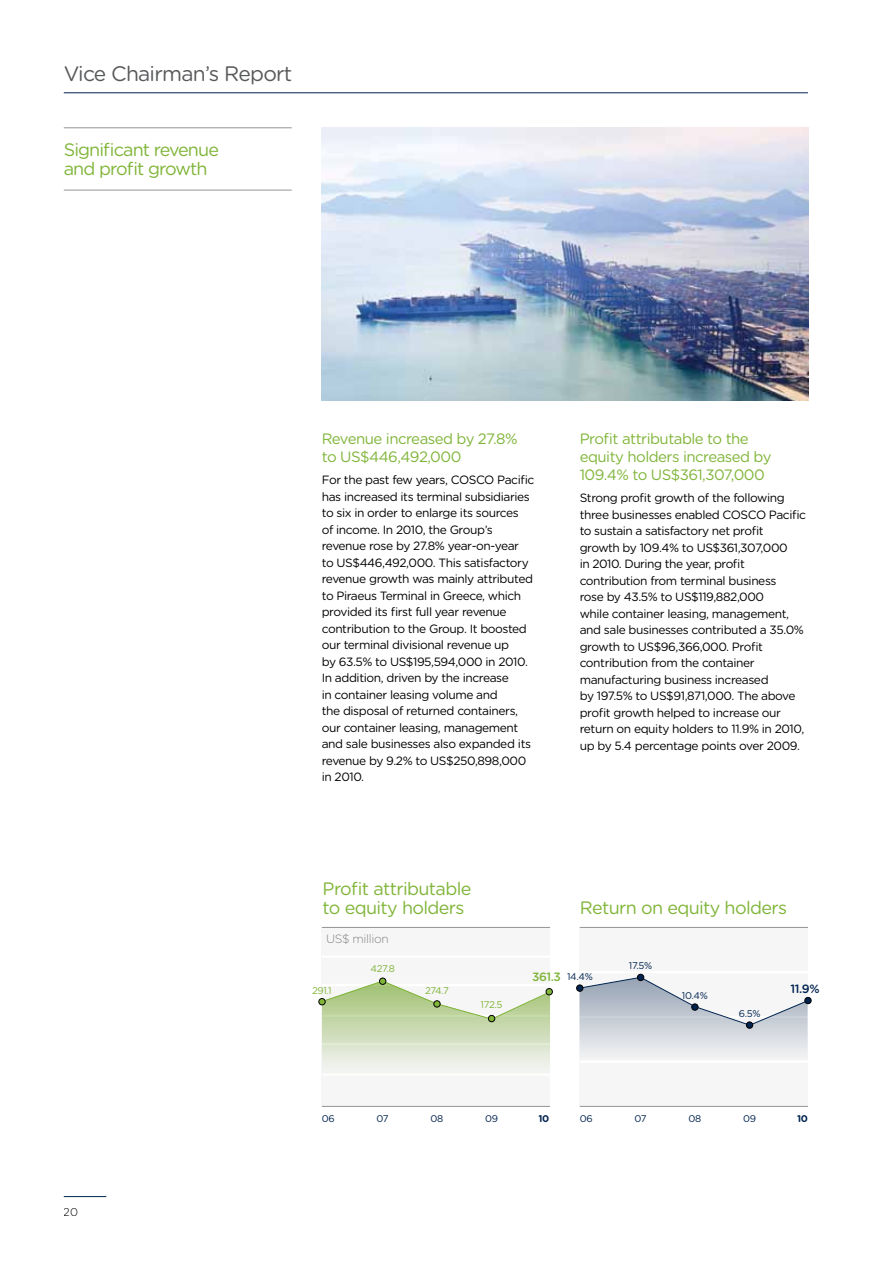
<style>
.page{position:relative;width:893px;height:1263px;background:#fff}
.page>*{position:absolute;margin:0;border:0;box-sizing:border-box;transform-origin:0 0}
.t1{font:21px "Gotham Rounded";letter-spacing:-.035em;color:#58595b}
.t2{font:18px/19.5px "Gotham Rounded";letter-spacing:-.035em;color:#80b539}
.t3{font:15px/18px "Gotham Rounded";letter-spacing:-.035em;color:#80b539}
.t4{font:12px/16.5px "Gotham Rounded";letter-spacing:-.035em;color:#000}
.t5{font:300 12px "Gotham Rounded";letter-spacing:-.03em;color:#808285}
.t6{font:500 12px "Gotham Rounded";color:#00234f}
.t7{font:500 12px "Gotham Rounded";color:#80b539}
.t8{font:300 11.25px "Gotham Rounded";color:#000}
.t9{font:9.75px "Gotham Rounded";letter-spacing:-.035em;color:#00234f}
.t10{font:9.75px "Gotham Rounded";letter-spacing:-.04em;color:#80b539}
.t11{font:700 9.75px "Gotham Rounded";color:#00234f}
</style>
<div class="page">
<hr style="left:64px;top:1196px;width:42px;height:1px;background:#00234f">
<div style="left:580px;top:927px;width:228px;height:179px;background:#f6f6f6"></div>
<hr style="left:580px;top:971px;width:228px;height:2px;background:#fff">
<div style="left:576px;top:985px;width:7px;height:6px;border:1px solid #000;border-radius:50%"></div>
<div style="left:805px;top:997px;width:6px;height:7px;border:1px solid #000;border-radius:50%"></div>
<svg style="left:577px;top:976px;width:232px;height:130px"></svg>
<div style="left:691px;top:1004px;width:7px;height:6px;border:1px solid #000;border-radius:50%"></div>
<div style="left:637px;top:974px;width:7px;height:6px;background:#00234f;border-radius:50%"></div>
<div style="left:637px;top:974px;width:7px;height:7px;border:1px solid #000;border-radius:50%"></div>
<div style="left:746px;top:1022px;width:7px;height:6px;background:#00234f;border-radius:50%"></div>
<div style="left:746px;top:1022px;width:7px;height:6px;border:1px solid #000;border-radius:50%"></div>
<img style="left:322px;top:128px;width:486px;height:272px">
<hr style="left:64px;top:190px;width:228px;height:1px;background:#939598">
<hr style="left:64px;top:128px;width:228px;height:1px;background:#939598">
<div style="left:322px;top:927px;width:228px;height:179px;background:#f6f6f6"></div>
<hr style="left:322px;top:955px;width:228px;height:3px;background:#fff">
<hr style="left:322px;top:1106px;width:228px;height:1px;background:#939598">
<hr style="left:322px;top:927px;width:228px;height:1px;background:#939598">
<div style="left:319px;top:998px;width:6px;height:7px;border:1px solid #000;border-radius:50%"></div>
<div style="left:379px;top:978px;width:7px;height:6px;border:1px solid #000;border-radius:50%"></div>
<svg style="left:321px;top:980px;width:230px;height:126px"></svg>
<div style="left:434px;top:1000px;width:6px;height:7px;border:1px solid #000;border-radius:50%"></div>
<div style="left:546px;top:988px;width:6px;height:7px;background:#80b539;border-radius:50%"></div>
<div style="left:546px;top:988px;width:7px;height:7px;border:1px solid #000;border-radius:50%"></div>
<div style="left:488px;top:1015px;width:7px;height:7px;background:#80b539;border-radius:50%"></div>
<div style="left:488px;top:1015px;width:7px;height:7px;border:1px solid #000;border-radius:50%"></div>
<hr style="left:580px;top:927px;width:228px;height:1px;background:#939598">
<hr style="left:64px;top:93px;width:744px;height:1px;background:#00234f">
<hr style="left:580px;top:1106px;width:228px;height:1px;background:#939598">
<p class="t1" style="left:64px;top:60px;width:230px">Vice Chairman’s Report</p>
<p class="t2" style="left:64px;top:139px;width:157px">Significant revenue and profit growth</p>
<p class="t8" style="left:64px;top:1205px;width:16px">20</p>
<p class="t3" style="left:322px;top:429px;width:197px">Revenue increased by 27.8% to US$446,492,000</p>
<p class="t4" style="left:322px;top:472px;width:214px">For the past few years, COSCO Pacific has increased its terminal subsidiaries to six in order to enlarge its sources<br>of income. In 2010, the Group’s revenue rose by 27.8% year-on-year<br>to US$446,492,000. This satisfactory revenue growth was mainly attributed to Piraeus Terminal in Greece, which provided its first full year revenue contribution to the Group. It boosted our terminal divisional revenue up<br>by 63.5% to US$195,594,000 in 2010.<br>In addition, driven by the increase<br>in container leasing volume and<br>the disposal of returned containers, our container leasing, management and sale businesses also expanded its revenue by 9.2% to US$250,898,000 in 2010.</p>
<p class="t2" style="left:323px;top:878px;width:150px">Profit attributable to equity holders</p>
<p class="t5" style="left:326px;top:931px;width:64px">US$ million</p>
<p class="t3" style="left:580px;top:429px;width:193px">Profit attributable to the equity holders increased by<br>109.4% to US$361,307,000</p>
<p class="t4" style="left:580px;top:490px;width:228px">Strong profit growth of the following three businesses enabled COSCO Pacific to sustain a satisfactory net profit growth by 109.4% to US$361,307,000<br>in 2010. During the year, profit contribution from terminal business<br>rose by 43.5% to US$119,882,000<br>while container leasing, management, and sale businesses contributed a 35.0% growth to US$96,366,000. Profit contribution from the container manufacturing business increased<br>by 197.5% to US$91,871,000. The above profit growth helped to increase our return on equity holders to 11.9% in 2010, up by 5.4 percentage points over 2009.</p>
<p class="t2" style="left:580px;top:898px;width:209px">Return on equity holders</p>
<p class="t10" style="left:312px;top:985px;width:21px">291.1</p>
<p class="t10" style="left:371px;top:963px;width:26px">427.8</p>
<p class="t10" style="left:425px;top:984px;width:25px">274.7</p>
<p class="t10" style="left:480px;top:999px;width:23px">172.5</p>
<p class="t7" style="left:532px;top:969px;width:30px">361.3</p>
<p class="t9" style="left:567px;top:971px;width:27px">14.4%</p>
<p class="t9" style="left:629px;top:959px;width:25px">17.5%</p>
<p class="t9" style="left:682px;top:990px;width:27px">10.4%</p>
<p class="t9" style="left:739px;top:1008px;width:23px">6.5%</p>
<p class="t6" style="left:790px;top:981px;width:31px">11.9%</p>
<p class="t9" style="left:322px;top:1112px;width:14px">06</p>
<p class="t9" style="left:377px;top:1112px;width:14px">07</p>
<p class="t9" style="left:431px;top:1112px;width:14px">08</p>
<p class="t9" style="left:485px;top:1112px;width:14px">09</p>
<p class="t11" style="left:538px;top:1111px;width:12px">10</p>
<p class="t9" style="left:580px;top:1112px;width:14px">06</p>
<p class="t9" style="left:634px;top:1112px;width:14px">07</p>
<p class="t9" style="left:688px;top:1112px;width:14px">08</p>
<p class="t9" style="left:743px;top:1112px;width:14px">09</p>
<p class="t11" style="left:797px;top:1111px;width:12px">10</p>
</div>
